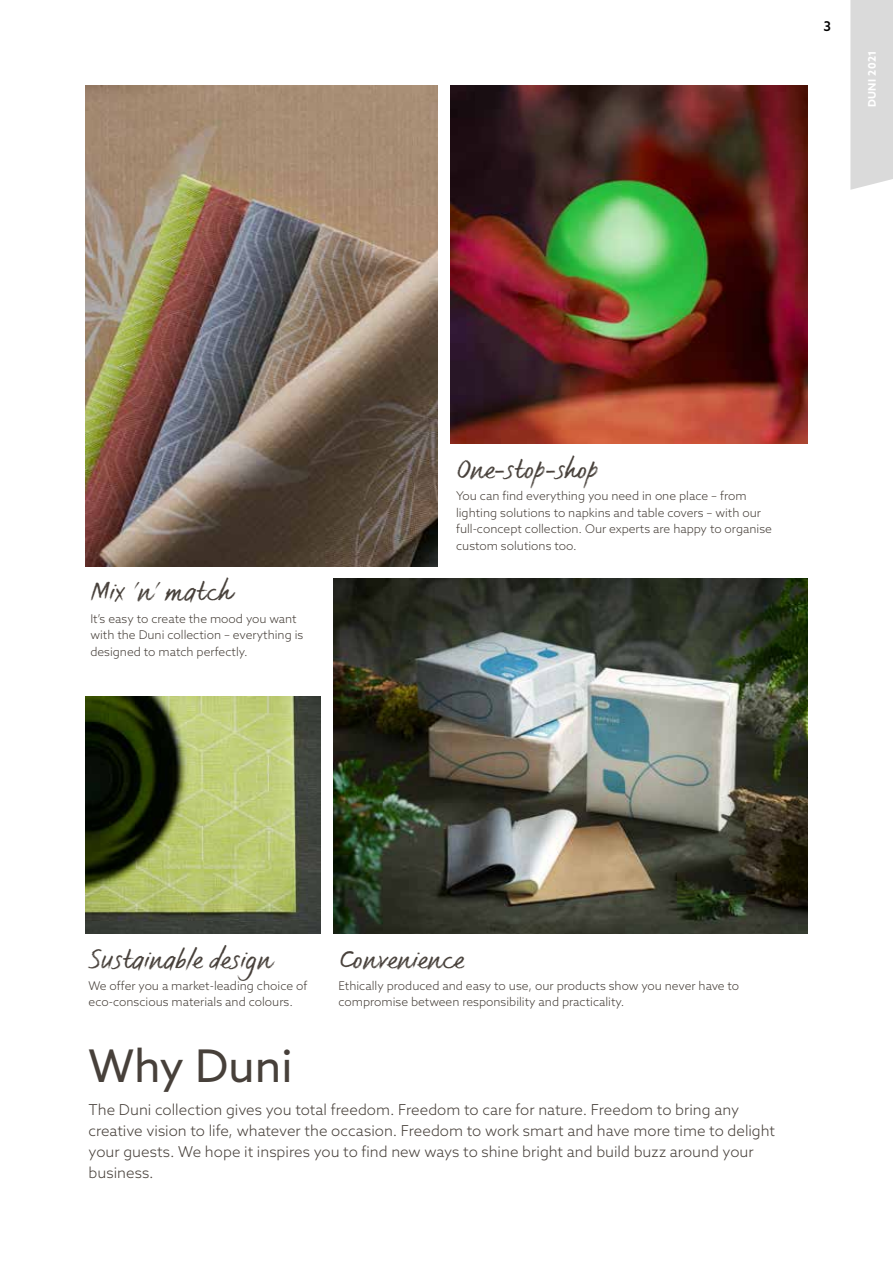
<style>
.page{position:relative;width:893px;height:1263px;background:#fff}
.page>*{position:absolute;margin:0;border:0;box-sizing:border-box;transform-origin:0 0}
.t1{font:45px "Azo Sans";color:#47403a}
.t2{font:27px "FS Sammy";color:#47403a}
.t3{font:300 15px/21px "Azo Sans";color:#47403a}
.t4{font:500 13.5px "Azo Sans";color:#000}
.t5{font:300 12px/16.5px "Azo Sans";color:#47403a}
.t6{font:700 10.5px "Azo Sans";letter-spacing:.05em;color:#fff}
</style>
<div class="page">
<img style="left:85px;top:85px;width:353px;height:481px">
<img style="left:451px;top:85px;width:357px;height:359px">
<img style="left:85px;top:697px;width:235px;height:236px">
<img style="left:333px;top:579px;width:475px;height:354px">
<div style="left:850px;top:0;width:43px;height:190px;background:#dadada"></div>
<p class="t4" style="left:823px;top:18px;width:9px">3</p>
<p class="t6" style="left:865px;top:107px;width:59px;rotate:-90deg">DUNI 2021</p>
<h2 class="t2" style="left:90px;top:575px;width:142px">Mix 'n' match</h2>
<p class="t5" style="left:90px;top:610px;width:214px">It’s easy to create the mood you want with the Duni collection – everything is designed to match perfectly.</p>
<h2 class="t2" style="left:456px;top:453px;width:144px">One-stop-shop</h2>
<p class="t5" style="left:456px;top:488px;width:317px">You can find everything you need in one place – from lighting solutions to napkins and table covers – with our full-concept collection. Our experts are happy to organise custom solutions too.</p>
<h2 class="t2" style="left:89px;top:942px;width:185px">Sustainable design</h2>
<p class="t5" style="left:89px;top:977px;width:220px">We offer you a market-leading choice of eco-conscious materials and colours.</p>
<h1 class="t1" style="left:89px;top:1036px;width:206px">Why Duni</h1>
<h2 class="t2" style="left:338px;top:942px;width:127px">Convenience</h2>
<p class="t5" style="left:338px;top:977px;width:402px">Ethically produced and easy to use, our products show you never have to compromise between responsibility and practicality.</p>
<p class="t3" style="left:89px;top:1099px;width:688px">The Duni collection gives you total freedom. Freedom to care for nature. Freedom to bring any creative vision to life, whatever the occasion. Freedom to work smart and have more time to delight your guests. We hope it inspires you to find new ways to shine bright and build buzz around your business.</p>
</div>
